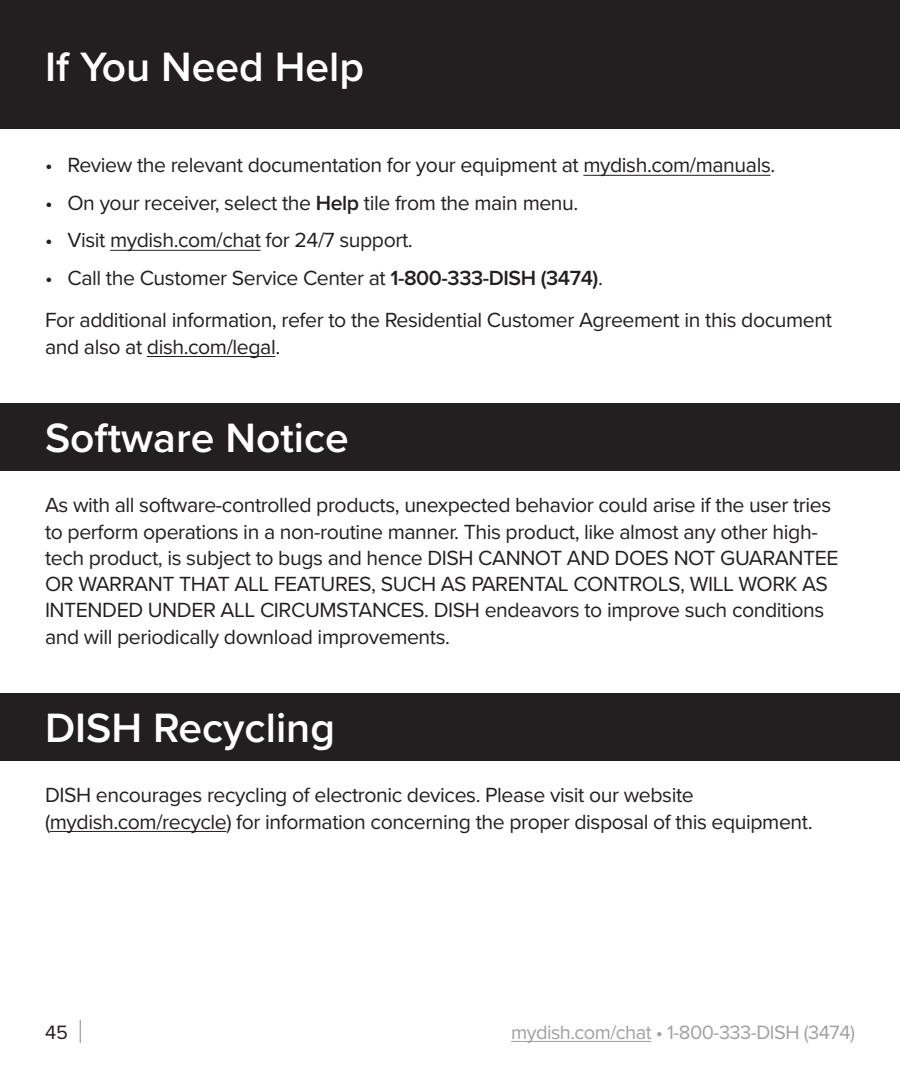
<style>
.page{position:relative;width:900px;height:1080px;background:#fff}
.page>*{position:absolute;margin:0;border:0;box-sizing:border-box;transform-origin:0 0}
.Heading_1{font:600 42.5px "Proxima Nova";color:#fff}
.Intro_and_Warranty{font:21.25px/26.2px "Proxima Nova";letter-spacing:-.02em;color:#231f20}
.t1{font:20px "Proxima Nova";letter-spacing:-.025em;color:#9fa1a3}
.t2{font:20px "Proxima Nova";color:#231f20}
.s1{font-weight:600}
</style>
<div class="page">
<div style="left:0;top:0;width:900px;height:129px;background:#231f20"></div>
<hr style="left:511px;top:1041px;width:140px;height:1px;background:#9fa1a3">
<svg style="left:80px;top:1020px;width:1px;height:23px"></svg>
<hr style="left:583px;top:175px;width:187px;height:1px;background:#231f20">
<hr style="left:110px;top:250px;width:150px;height:1px;background:#231f20">
<hr style="left:147px;top:356px;width:128px;height:1px;background:#231f20">
<div style="left:0;top:404px;width:900px;height:67px;background:#231f20"></div>
<div style="left:0;top:694px;width:900px;height:67px;background:#231f20"></div>
<hr style="left:50px;top:831px;width:176px;height:1px;background:#231f20">
<p class="Heading_1" style="left:45px;top:35px;width:321px">If You Need Help</p>
<p class="Intro_and_Warranty" style="left:45px;top:151px;width:732px">• Review the relevant documentation for your equipment at mydish.com/manuals.</p>
<p class="Intro_and_Warranty" style="left:45px;top:189px;width:535px">• On your receiver, select the <span class="s1">Help</span> tile from the main menu.</p>
<p class="Intro_and_Warranty" style="left:45px;top:226px;width:369px">• Visit mydish.com/chat for 24/7 support.</p>
<p class="Intro_and_Warranty" style="left:45px;top:264px;width:559px">• Call the Customer Service Center at <span class="s1">1-800-333-DISH (3474)</span>.</p>
<p class="Intro_and_Warranty" style="left:45px;top:306px;width:788px">For additional information, refer to the Residential Customer Agreement in this document and also at dish.com/legal.</p>
<p class="Heading_1" style="left:45px;top:406px;width:305px">Software Notice</p>
<p class="Intro_and_Warranty" style="left:45px;top:491px;width:795px">As with all software-controlled products, unexpected behavior could arise if the user tries to perform operations in a non-routine manner. This product, like almost any other high&shy;tech product, is subject to bugs and hence DISH CANNOT AND DOES NOT GUARANTEE OR WARRANT THAT ALL FEATURES, SUCH AS PARENTAL CONTROLS, WILL WORK AS INTENDED UNDER ALL CIRCUMSTANCES. DISH endeavors to improve such conditions and will periodically download improvements.</p>
<p class="Heading_1" style="left:45px;top:696px;width:292px">DISH Recycling</p>
<p class="Intro_and_Warranty" style="left:45px;top:781px;width:769px">DISH encourages recycling of electronic devices. Please visit our website (mydish.com/recycle) for information concerning the proper disposal of this equipment.</p>
<p class="t2" style="left:45px;top:1017px;width:24px">45</p>
<p class="t1" style="left:511px;top:1017px;width:345px">mydish.com/chat • 1-800-333-DISH (3474)</p>
</div>
